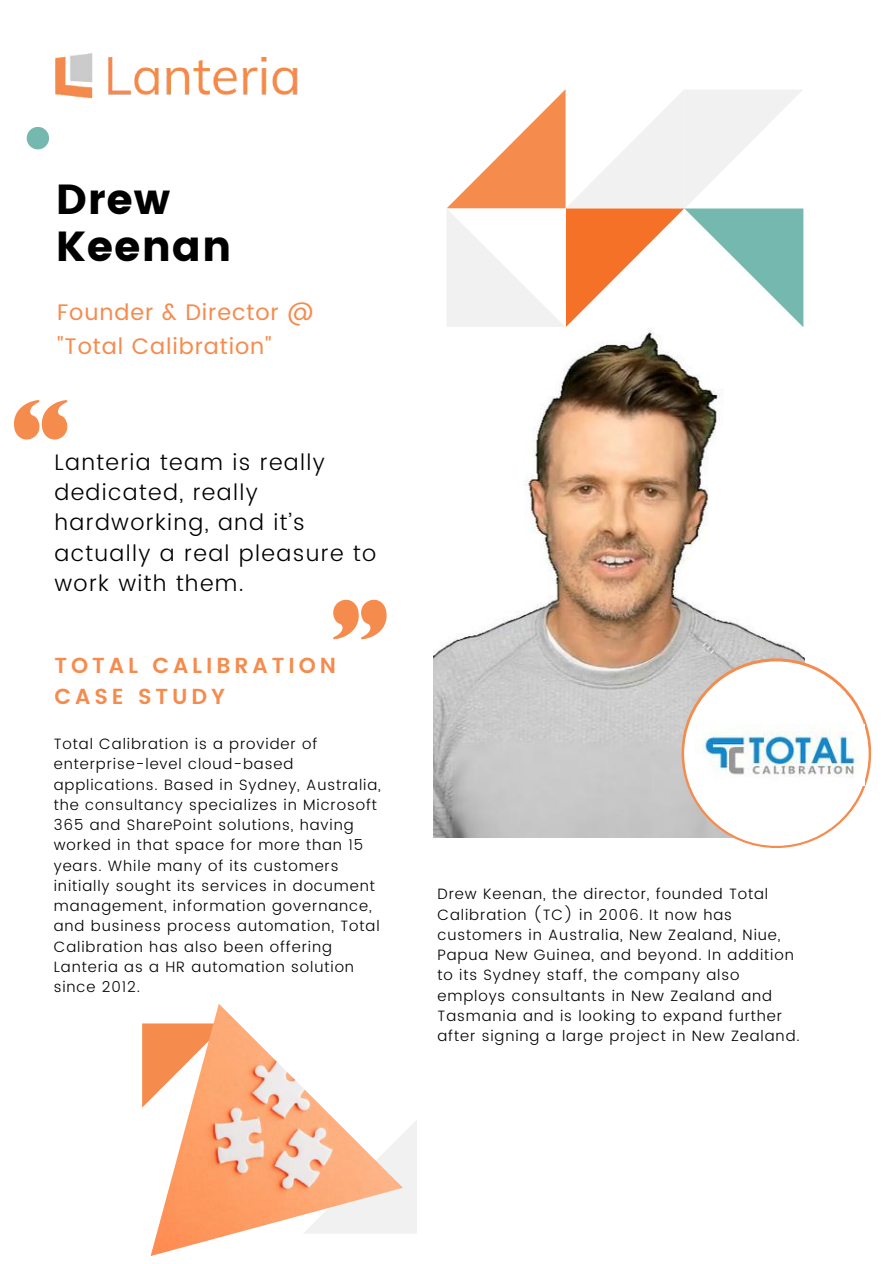
<style>
.page{position:relative;width:893px;height:1264px;background:#fff}
.page>*{position:absolute;margin:0;border:0;box-sizing:border-box;transform-origin:0 0}
.t1{font:42px/47.2px "Poppins";letter-spacing:.02em;color:#000}
.t2{font:300 22.5px/30.3px "Poppins";letter-spacing:.06em;color:#000}
.t3{font:22.5px/33.8px "Poppins";letter-spacing:.04em;color:#f58b4d}
.t4{font:600 21.75px/31.5px "Poppins";letter-spacing:.18em;color:#f58b4d}
.t5{font:300 15px/20.2px "Poppins";letter-spacing:.06em;color:#000}
</style>
<div class="page">
<svg style="left:447px;top:89px;width:356px;height:239px"></svg>
<img style="left:434px;top:328px;width:369px;height:509px">
<svg style="left:27px;top:127px;width:22px;height:22px"></svg>
<svg style="left:142px;top:1023px;width:9px;height:84px"></svg>
<div style="left:403px;top:1120px;width:14px;height:113px;background:#f1f1f1"></div>
<img style="left:151px;top:1004px;width:252px;height:251px">
<img style="left:55px;top:53px;width:243px;height:46px">
<svg style="left:681px;top:658px;width:190px;height:190px;background:#f2a070"></svg>
<div style="left:684px;top:661px;width:184px;height:184px;background:#fff;border-radius:50%"></div>
<img style="left:695px;top:724px;width:169px;height:61px">
<svg style="left:14px;top:400px;width:54px;height:40px"></svg>
<svg style="left:333px;top:599px;width:53px;height:40px"></svg>
<h1 class="t1" style="left:56px;top:176px;width:177px">Drew<br>Keenan</h1>
<h2 class="t3" style="left:57px;top:295px;width:257px">Founder &amp; Director @ "Total Calibration"</h2>
<h2 class="t2" style="left:54px;top:446px;width:323px">Lanteria team is really dedicated, really hardworking, and it’s actually a real pleasure to work with them.</h2>
<h3 class="t4" style="left:54px;top:649px;width:283px">TOTAL CALIBRATION<br>CASE STUDY</h3>
<p class="t5" style="left:54px;top:734px;width:328px">Total Calibration is a provider of enterprise-level cloud-based applications. Based in Sydney, Australia, the consultancy specializes in Microsoft 365 and SharePoint solutions, having worked in that space for more than 15 years. While many of its customers initially sought its services in document management, information governance, and business process automation, Total Calibration has also been offering Lanteria as a HR automation solution since 2012.</p>
<p class="t5" style="left:437px;top:884px;width:364px">Drew Keenan, the director, founded Total Calibration (TC) in 2006. It now has customers in Australia, New Zealand, Niue, Papua New Guinea, and beyond. In addition to its Sydney staff, the company also employs consultants in New Zealand and Tasmania and is looking to expand further after signing a large project in New Zealand.</p>
</div>
